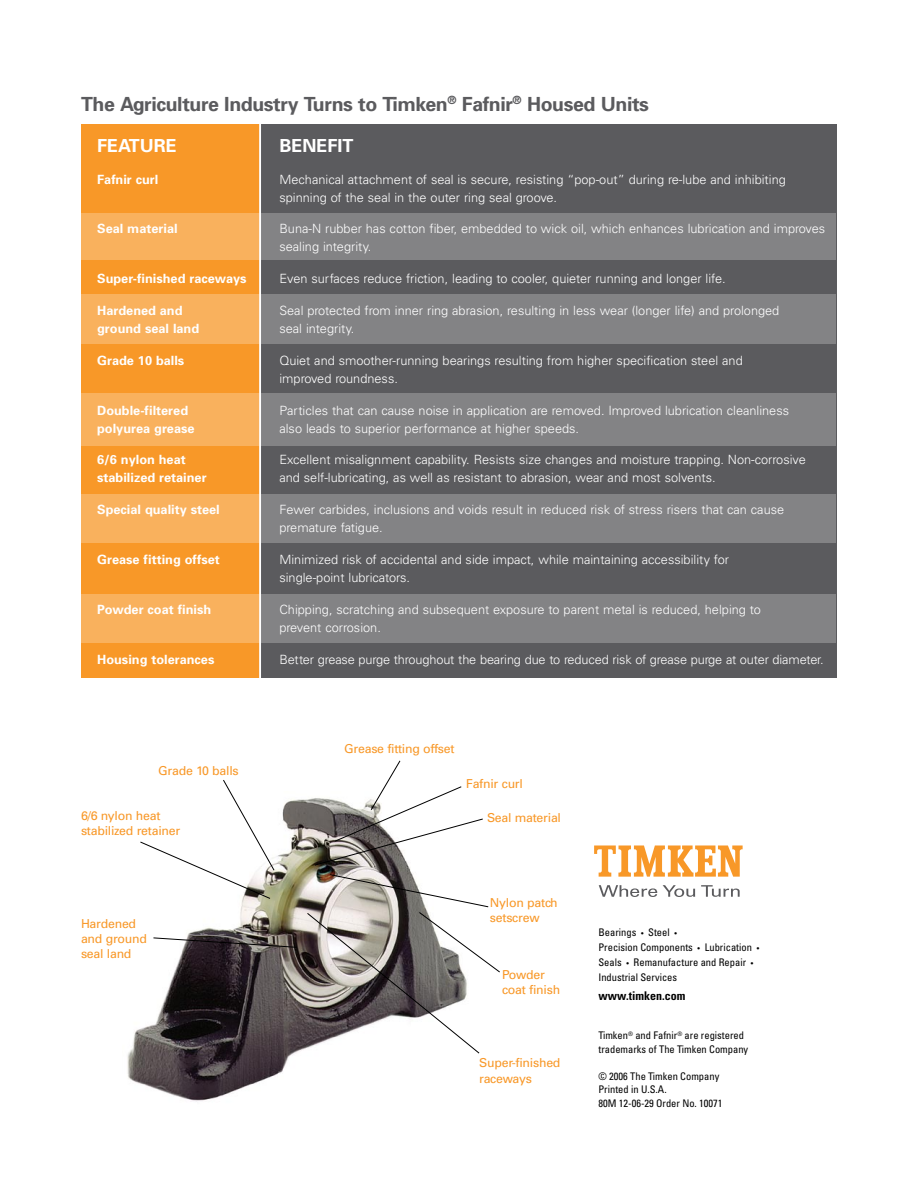
<style>
.page{position:relative;width:918px;height:1188px;background:#fff}
.page>*{position:absolute;margin:0;border:0;box-sizing:border-box;transform-origin:0 0}
.t1{font:700 19.5px "Univers";letter-spacing:-.02em;color:#5b5b5e}
.t2{font:700 18px "Univers";color:#fff}
.t3{font:300 12.75px/18px "Univers";color:#fff}
.t4{font:700 12.75px "Univers";color:#fff}
.t5{font:12.3px/15.1px "Univers";letter-spacing:-.02em;color:#f89828}
.t6{font:700 condensed 12px "Univers";color:#000}
.t7{font:condensed 10.5px/13.5px "Univers";color:#000}
.s1{font-size:7.5px}
</style>
<div class="page">
<svg style="left:599px;top:885px;width:58px;height:12px"></svg>
<svg style="left:663px;top:885px;width:32px;height:12px"></svg>
<svg style="left:701px;top:885px;width:39px;height:12px"></svg>
<svg style="left:594px;top:845px;width:149px;height:32px"></svg>
<div style="left:81px;top:125px;width:179px;height:553px;background:#f89828"></div>
<div style="left:260px;top:125px;width:577px;height:553px;background:#5b5b5e"></div>
<svg style="left:82px;top:213px;width:754px;height:47px;background:#9f8e7b"></svg>
<svg style="left:82px;top:294px;width:754px;height:50px;background:#9e8d7b"></svg>
<svg style="left:82px;top:393px;width:754px;height:53px;background:#9e8d7b"></svg>
<svg style="left:82px;top:495px;width:754px;height:48px;background:#9e8d7b"></svg>
<svg style="left:82px;top:594px;width:754px;height:49px;background:#9e8d7b"></svg>
<hr style="left:259px;top:121px;width:2px;height:565px;background:#fff">
<img style="left:127px;top:798px;width:285px;height:304px">
<svg style="left:307px;top:874px;width:193px;height:180px"></svg>
<svg style="left:140px;top:780px;width:135px;height:119px"></svg>
<svg style="left:314px;top:760px;width:169px;height:106px"></svg>
<svg style="left:153px;top:937px;width:144px;height:11px"></svg>
<h1 class="t1" style="left:81px;top:91px;width:570px">The Agriculture Industry Turns to Timken<sup>®</sup> Fafnir<sup>®</sup> Housed Units</h1>
<h2 class="t2" style="left:97px;top:134px;width:81px">FEATURE</h2>
<h2 class="t2" style="left:279px;top:134px;width:76px">BENEFIT</h2>
<p class="t4" style="left:97px;top:171px;width:63px">Fafnir curl</p>
<p class="t3" style="left:279px;top:170px;width:508px">Mechanical attachment of seal is secure, resisting “pop-out” during re-lube and inhibiting spinning of the seal in the outer ring seal groove.</p>
<p class="t4" style="left:97px;top:221px;width:82px">Seal material</p>
<p class="t3" style="left:279px;top:219px;width:547px">Buna-N rubber has cotton fiber, embedded to wick oil, which enhances lubrication and improves sealing integrity.</p>
<p class="t4" style="left:97px;top:270px;width:151px">Super-finished raceways</p>
<p class="t3" style="left:279px;top:269px;width:448px">Even surfaces reduce friction, leading to cooler, quieter running and longer life.</p>
<p class="t4" style="left:97px;top:302px;width:87px">Hardened and</p>
<p class="t3" style="left:279px;top:301px;width:501px">Seal protected from inner ring abrasion, resulting in less wear (longer life) and prolonged</p>
<p class="t4" style="left:97px;top:320px;width:104px">ground seal land</p>
<p class="t3" style="left:279px;top:319px;width:76px">seal integrity.</p>
<p class="t4" style="left:97px;top:352px;width:89px">Grade 10 balls</p>
<p class="t3" style="left:279px;top:351px;width:465px">Quiet and smoother-running bearings resulting from higher specification steel and improved roundness.</p>
<p class="t4" style="left:97px;top:402px;width:92px">Double-filtered</p>
<p class="t3" style="left:279px;top:401px;width:511px">Particles that can cause noise in application are removed. Improved lubrication cleanliness</p>
<p class="t4" style="left:97px;top:420px;width:99px">polyurea grease</p>
<p class="t3" style="left:279px;top:419px;width:301px">also leads to superior performance at higher speeds.</p>
<p class="t4" style="left:97px;top:452px;width:90px">6/6 nylon heat</p>
<p class="t3" style="left:279px;top:450px;width:528px">Excellent misalignment capability. Resists size changes and moisture trapping. Non-corrosive</p>
<p class="t4" style="left:97px;top:470px;width:111px">stabilized retainer</p>
<p class="t3" style="left:279px;top:468px;width:438px">and self-lubricating, as well as resistant to abrasion, wear and most solvents.</p>
<p class="t4" style="left:97px;top:501px;width:124px">Special quality steel</p>
<p class="t3" style="left:279px;top:500px;width:506px">Fewer carbides, inclusions and voids result in reduced risk of stress risers that can cause premature fatigue.</p>
<p class="t4" style="left:97px;top:551px;width:124px">Grease fitting offset</p>
<p class="t3" style="left:279px;top:550px;width:451px">Minimized risk of accidental and side impact, while maintaining accessibility for single-point lubricators.</p>
<p class="t4" style="left:97px;top:601px;width:116px">Powder coat finish</p>
<p class="t3" style="left:279px;top:600px;width:483px">Chipping, scratching and subsequent exposure to parent metal is reduced, helping to prevent corrosion.</p>
<p class="t4" style="left:97px;top:651px;width:119px">Housing tolerances</p>
<p class="t3" style="left:279px;top:650px;width:546px">Better grease purge throughout the bearing due to reduced risk of grease purge at outer diameter.</p>
<p class="t5" style="left:158px;top:763px;width:82px">Grade 10 balls</p>
<p class="t5" style="left:81px;top:808px;width:101px">6/6 nylon heat stabilized retainer</p>
<p class="t5" style="left:81px;top:916px;width:68px">Hardened and ground seal land</p>
<p class="t5" style="left:344px;top:741px;width:112px">Grease fitting offset</p>
<p class="t5" style="left:466px;top:776px;width:58px">Fafnir curl</p>
<p class="t5" style="left:487px;top:810px;width:75px">Seal material</p>
<p class="t5" style="left:490px;top:895px;width:69px">Nylon patch setscrew</p>
<p class="t5" style="left:502px;top:966px;width:60px">Powder coat finish</p>
<p class="t5" style="left:479px;top:1055px;width:83px">Super-finished raceways</p>
<p class="t7" style="left:598px;top:925px;width:162px;line-height:15px">Bearings <span class="s1">•</span> Steel <span class="s1">•<br></span>Precision Components <span class="s1">•</span> Lubrication <span class="s1">•<br></span>Seals <span class="s1">•</span> Remanufacture and Repair <span class="s1">•<br></span>Industrial Services</p>
<p class="t6" style="left:598px;top:988px;width:88px">www.timken.com</p>
<p class="t7" style="left:598px;top:1028px;width:151px">Timken<sup>®</sup> and Fafnir<sup>®</sup> are registered trademarks of The Timken Company</p>
<p class="t7" style="left:598px;top:1069px;width:126px">© 2006 The Timken Company<br>Printed in U.S.A.<br>80M 12-06-29 Order No. 10071</p>
</div>
